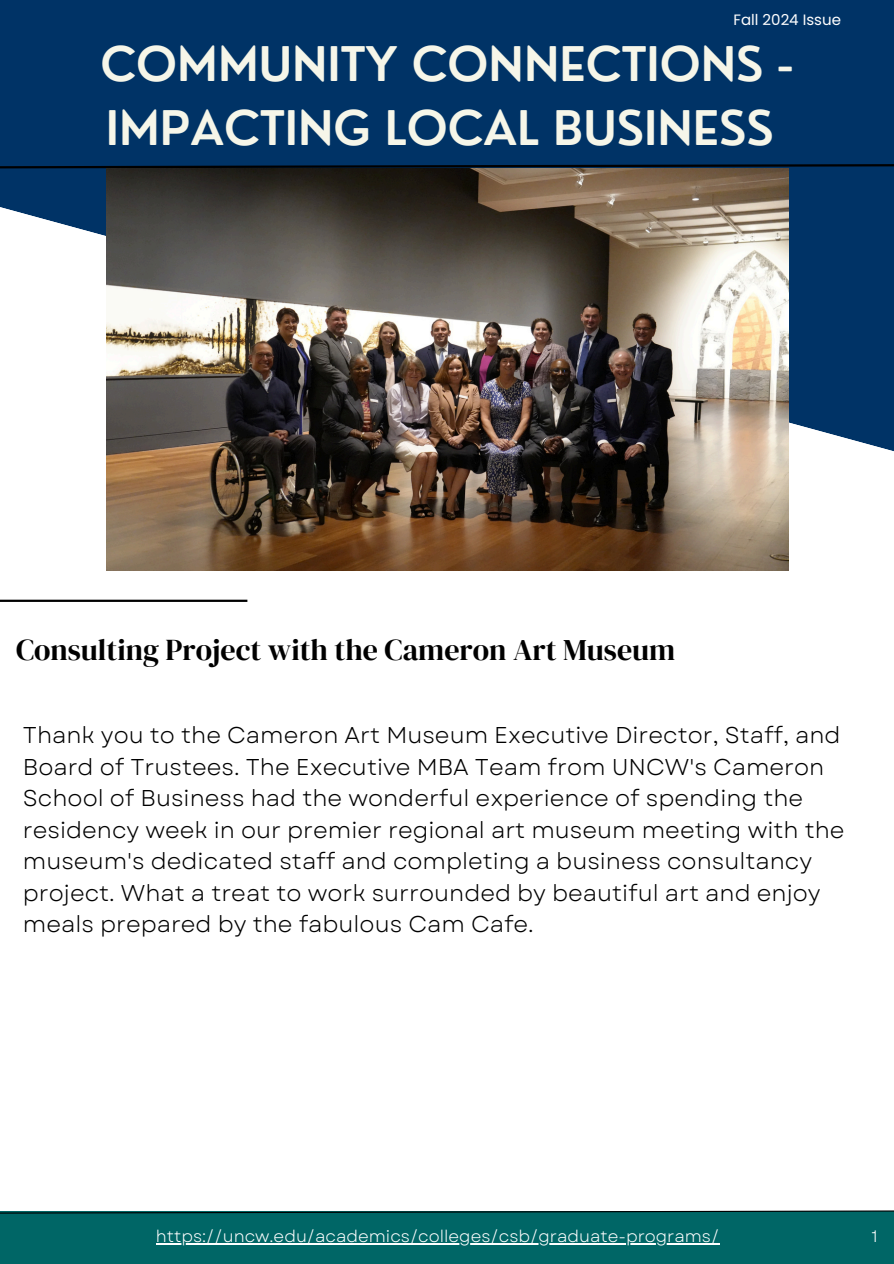
<style>
.page{position:relative;width:894px;height:1264px;background:#fff}
.page>*{position:absolute;margin:0;border:0;box-sizing:border-box;transform-origin:0 0}
.t1{font:600 46.5px/64.2px "Nourd";color:#f6f6e9}
.t2{font:30px "DM Serif Display";color:#000}
.t3{font:22.8px/31.5px "Garet";color:#000}
.t4{font:16.65px "Garet";color:#fff}
.t5{font:15px "Poppins";color:#fff}
</style>
<div class="page">
<svg style="left:0;top:0;width:893px;height:474px;background:#25517c"></svg>
<svg style="left:0;top:163px;width:893px;height:7px;background:#001d3b"></svg>
<div style="left:0;top:1210px;width:893px;height:53px;background:#066"></div>
<svg style="left:0;top:1210px;width:893px;height:4px"></svg>
<hr style="left:0;top:599px;width:247px;height:3px;background:#000">
<hr style="left:156px;top:1242px;width:563px;height:2px;background:#fff">
<img style="left:107px;top:168px;width:681px;height:402px">
<p class="t5" style="left:733px;top:9px;width:109px">Fall 2024 Issue</p>
<p class="t1" style="left:100px;top:31px;width:694px">COMMUNITY CONNECTIONS -<br>IMPACTING LOCAL BUSINESS</p>
<h1 class="t2" style="left:16px;top:629px;width:660px">Consulting Project with the Cameron Art Museum</h1>
<p class="t3" style="left:23px;top:719px;width:823px">Thank you to the Cameron Art Museum Executive Director, Staff, and Board of Trustees. The Executive MBA Team from UNCW's Cameron School of Business had the wonderful experience of spending the residency week in our premier regional art museum meeting with the museum's dedicated staff and completing a business consultancy project. What a treat to work surrounded by beautiful art and enjoy meals prepared by the fabulous Cam Cafe.</p>
<h2 class="t4" style="left:156px;top:1224px;width:565px">https://uncw.edu/academics/colleges/csb/graduate-programs/</h2>
<h3 class="t4" style="left:871px;top:1224px;width:8px">1</h3>
</div>
